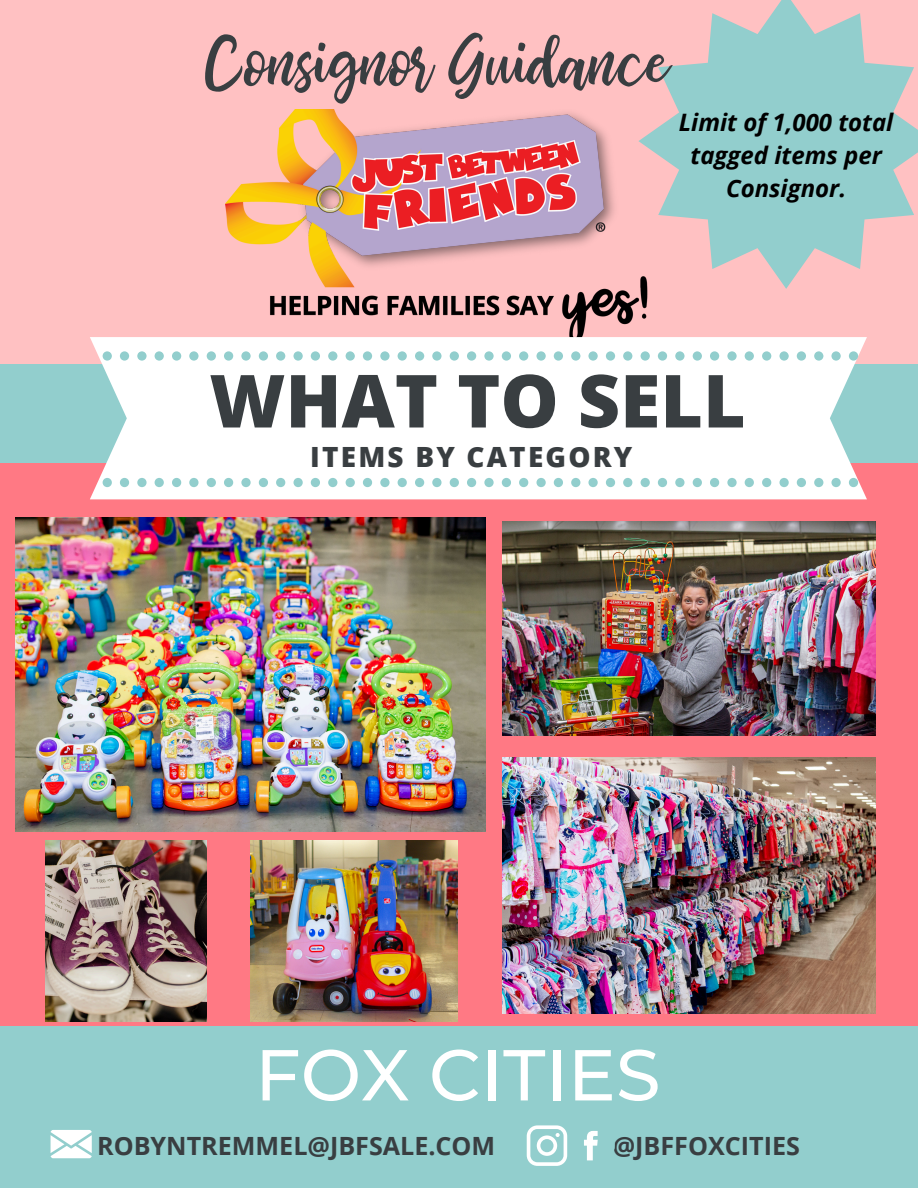
<style>
.page{position:relative;width:918px;height:1188px;background:#fff}
.page>*{position:absolute;margin:0;border:0;box-sizing:border-box;transform-origin:0 0}
.t1{font:800 73.35px "Open Sans";color:#393e41}
.t2{font:500 72px "Montserrat";color:#fff}
.t3{font:61.5px "bhatoshine";letter-spacing:.015em;color:#393e41}
.t4{font:800 27.9px "Open Sans";letter-spacing:.08em;color:#393e41}
.t5{font:700 25.2px "Open Sans";color:#393e41}
.t6{font:italic 700 24px/32.7px "Open Sans";color:#000;text-align:center}
</style>
<div class="page">
<div style="left:0;top:0;width:918px;height:456px;background:#ffc1c2"></div>
<div style="left:0;top:364px;width:918px;height:100px;background:#92cecd"></div>
<div style="left:0;top:464px;width:918px;height:572px;background:#ff7984"></div>
<div style="left:0;top:1026px;width:918px;height:162px;background:#92cecd"></div>
<img style="left:225px;top:109px;width:423px;height:228px">
<img style="left:46px;top:841px;width:161px;height:181px">
<div style="left:90px;top:337px;width:777px;height:162px;background:#fff"></div>
<div style="left:380px;top:478px;width:10px;height:9px;background:#92cecd;border-radius:50%"></div>
<div style="left:363px;top:351px;width:9px;height:10px;background:#92cecd;border-radius:50%"></div>
<div style="left:363px;top:478px;width:9px;height:9px;background:#92cecd;border-radius:50%"></div>
<div style="left:380px;top:351px;width:10px;height:10px;background:#92cecd;border-radius:50%"></div>
<div style="left:346px;top:351px;width:9px;height:10px;background:#92cecd;border-radius:50%"></div>
<div style="left:311px;top:351px;width:9px;height:10px;background:#92cecd;border-radius:50%"></div>
<div style="left:328px;top:478px;width:9px;height:9px;background:#92cecd;border-radius:50%"></div>
<div style="left:346px;top:478px;width:9px;height:9px;background:#92cecd;border-radius:50%"></div>
<div style="left:328px;top:351px;width:9px;height:10px;background:#92cecd;border-radius:50%"></div>
<div style="left:398px;top:478px;width:9px;height:9px;background:#92cecd;border-radius:50%"></div>
<div style="left:311px;top:478px;width:9px;height:9px;background:#92cecd;border-radius:50%"></div>
<div style="left:467px;top:478px;width:9px;height:9px;background:#92cecd;border-radius:50%"></div>
<div style="left:450px;top:478px;width:9px;height:9px;background:#92cecd;border-radius:50%"></div>
<div style="left:450px;top:351px;width:9px;height:10px;background:#92cecd;border-radius:50%"></div>
<div style="left:467px;top:351px;width:9px;height:10px;background:#92cecd;border-radius:50%"></div>
<div style="left:398px;top:351px;width:9px;height:10px;background:#92cecd;border-radius:50%"></div>
<div style="left:415px;top:351px;width:9px;height:10px;background:#92cecd;border-radius:50%"></div>
<div style="left:415px;top:478px;width:9px;height:9px;background:#92cecd;border-radius:50%"></div>
<div style="left:432px;top:478px;width:10px;height:9px;background:#92cecd;border-radius:50%"></div>
<div style="left:432px;top:351px;width:10px;height:10px;background:#92cecd;border-radius:50%"></div>
<div style="left:276px;top:478px;width:9px;height:9px;background:#92cecd;border-radius:50%"></div>
<div style="left:189px;top:478px;width:10px;height:9px;background:#92cecd;border-radius:50%"></div>
<div style="left:172px;top:351px;width:9px;height:10px;background:#92cecd;border-radius:50%"></div>
<div style="left:172px;top:478px;width:9px;height:9px;background:#92cecd;border-radius:50%"></div>
<div style="left:207px;top:478px;width:9px;height:9px;background:#92cecd;border-radius:50%"></div>
<div style="left:189px;top:351px;width:10px;height:10px;background:#92cecd;border-radius:50%"></div>
<div style="left:155px;top:478px;width:9px;height:9px;background:#92cecd;border-radius:50%"></div>
<div style="left:137px;top:478px;width:10px;height:9px;background:#92cecd;border-radius:50%"></div>
<div style="left:137px;top:351px;width:10px;height:10px;background:#92cecd;border-radius:50%"></div>
<div style="left:155px;top:351px;width:9px;height:10px;background:#92cecd;border-radius:50%"></div>
<div style="left:207px;top:351px;width:9px;height:10px;background:#92cecd;border-radius:50%"></div>
<div style="left:224px;top:478px;width:9px;height:9px;background:#92cecd;border-radius:50%"></div>
<div style="left:293px;top:351px;width:10px;height:10px;background:#92cecd;border-radius:50%"></div>
<div style="left:259px;top:351px;width:9px;height:10px;background:#92cecd;border-radius:50%"></div>
<div style="left:484px;top:478px;width:10px;height:9px;background:#92cecd;border-radius:50%"></div>
<div style="left:293px;top:478px;width:10px;height:9px;background:#92cecd;border-radius:50%"></div>
<div style="left:276px;top:351px;width:9px;height:10px;background:#92cecd;border-radius:50%"></div>
<div style="left:224px;top:351px;width:9px;height:10px;background:#92cecd;border-radius:50%"></div>
<div style="left:241px;top:478px;width:10px;height:9px;background:#92cecd;border-radius:50%"></div>
<svg style="left:241px;top:351px;width:10px;height:10px"></svg>
<div style="left:259px;top:478px;width:9px;height:9px;background:#92cecd;border-radius:50%"></div>
<div style="left:762px;top:351px;width:9px;height:10px;background:#92cecd;border-radius:50%"></div>
<div style="left:693px;top:478px;width:9px;height:9px;background:#92cecd;border-radius:50%"></div>
<div style="left:693px;top:351px;width:9px;height:10px;background:#92cecd;border-radius:50%"></div>
<div style="left:710px;top:478px;width:9px;height:9px;background:#92cecd;border-radius:50%"></div>
<div style="left:710px;top:351px;width:9px;height:10px;background:#92cecd;border-radius:50%"></div>
<div style="left:658px;top:351px;width:9px;height:10px;background:#92cecd;border-radius:50%"></div>
<div style="left:727px;top:478px;width:10px;height:9px;background:#92cecd;border-radius:50%"></div>
<div style="left:658px;top:478px;width:9px;height:9px;background:#92cecd;border-radius:50%"></div>
<div style="left:675px;top:478px;width:10px;height:9px;background:#92cecd;border-radius:50%"></div>
<div style="left:675px;top:351px;width:10px;height:10px;background:#92cecd;border-radius:50%"></div>
<div style="left:745px;top:478px;width:9px;height:9px;background:#92cecd;border-radius:50%"></div>
<div style="left:797px;top:478px;width:9px;height:9px;background:#92cecd;border-radius:50%"></div>
<svg style="left:779px;top:351px;width:10px;height:10px"></svg>
<div style="left:779px;top:478px;width:10px;height:9px;background:#92cecd;border-radius:50%"></div>
<div style="left:797px;top:351px;width:9px;height:10px;background:#92cecd;border-radius:50%"></div>
<div style="left:762px;top:478px;width:9px;height:9px;background:#92cecd;border-radius:50%"></div>
<div style="left:641px;top:351px;width:9px;height:10px;background:#92cecd;border-radius:50%"></div>
<svg style="left:727px;top:351px;width:10px;height:10px"></svg>
<div style="left:745px;top:351px;width:9px;height:10px;background:#92cecd;border-radius:50%"></div>
<div style="left:502px;top:478px;width:9px;height:9px;background:#92cecd;border-radius:50%"></div>
<div style="left:536px;top:478px;width:10px;height:9px;background:#92cecd;border-radius:50%"></div>
<div style="left:519px;top:351px;width:9px;height:10px;background:#92cecd;border-radius:50%"></div>
<div style="left:554px;top:351px;width:9px;height:10px;background:#92cecd;border-radius:50%"></div>
<div style="left:554px;top:478px;width:9px;height:9px;background:#92cecd;border-radius:50%"></div>
<div style="left:536px;top:351px;width:10px;height:10px;background:#92cecd;border-radius:50%"></div>
<div style="left:641px;top:478px;width:9px;height:9px;background:#92cecd;border-radius:50%"></div>
<div style="left:519px;top:478px;width:9px;height:9px;background:#92cecd;border-radius:50%"></div>
<div style="left:502px;top:351px;width:9px;height:10px;background:#92cecd;border-radius:50%"></div>
<svg style="left:484px;top:351px;width:10px;height:10px"></svg>
<div style="left:623px;top:478px;width:9px;height:9px;background:#92cecd;border-radius:50%"></div>
<div style="left:606px;top:351px;width:9px;height:10px;background:#92cecd;border-radius:50%"></div>
<div style="left:606px;top:478px;width:9px;height:9px;background:#92cecd;border-radius:50%"></div>
<div style="left:571px;top:478px;width:9px;height:9px;background:#92cecd;border-radius:50%"></div>
<div style="left:623px;top:351px;width:9px;height:10px;background:#92cecd;border-radius:50%"></div>
<div style="left:588px;top:351px;width:10px;height:10px;background:#92cecd;border-radius:50%"></div>
<div style="left:571px;top:351px;width:9px;height:10px;background:#92cecd;border-radius:50%"></div>
<div style="left:588px;top:478px;width:10px;height:9px;background:#92cecd;border-radius:50%"></div>
<div style="left:849px;top:478px;width:9px;height:9px;background:#92cecd;border-radius:50%"></div>
<div style="left:831px;top:351px;width:10px;height:10px;background:#92cecd;border-radius:50%"></div>
<div style="left:849px;top:351px;width:9px;height:10px;background:#92cecd;border-radius:50%"></div>
<div style="left:814px;top:478px;width:9px;height:9px;background:#92cecd;border-radius:50%"></div>
<div style="left:831px;top:478px;width:10px;height:9px;background:#92cecd;border-radius:50%"></div>
<div style="left:814px;top:351px;width:9px;height:10px;background:#92cecd;border-radius:50%"></div>
<div style="left:103px;top:351px;width:9px;height:10px;background:#92cecd;border-radius:50%"></div>
<div style="left:103px;top:478px;width:9px;height:9px;background:#92cecd;border-radius:50%"></div>
<div style="left:120px;top:478px;width:9px;height:9px;background:#92cecd;border-radius:50%"></div>
<div style="left:120px;top:351px;width:9px;height:10px;background:#92cecd;border-radius:50%"></div>
<svg style="left:51px;top:1130px;width:41px;height:28px"></svg>
<svg style="left:584px;top:1131px;width:14px;height:29px"></svg>
<img style="left:251px;top:841px;width:207px;height:181px">
<img style="left:502px;top:521px;width:374px;height:214px">
<img style="left:16px;top:518px;width:469px;height:313px">
<img style="left:502px;top:757px;width:374px;height:257px">
<svg style="left:638px;top:0;width:280px;height:289px;fill:#92cecd"></svg>
<svg style="left:527px;top:1125px;width:40px;height:41px"></svg>
<p class="t3" style="left:206px;top:17px;width:464px">Consignor Guidance</p>
<h3 class="t6" style="left:679px;top:106px;width:216px">Limit of 1,000 total tagged items per<br>Consignor.</h3>
<h2 class="t1" style="left:209px;top:349px;width:538px">WHAT TO SELL</h2>
<p class="t4" style="left:310px;top:437px;width:324px">ITEMS BY CATEGORY</p>
<h1 class="t2" style="left:255px;top:1031px;width:407px">FOX CITIES</h1>
<p class="t5" style="left:97px;top:1129px;width:400px">ROBYNTREMMEL@JBFSALE.COM</p>
<p class="t5" style="left:613px;top:1129px;width:189px">@JBFFOXCITIES</p>
</div>
